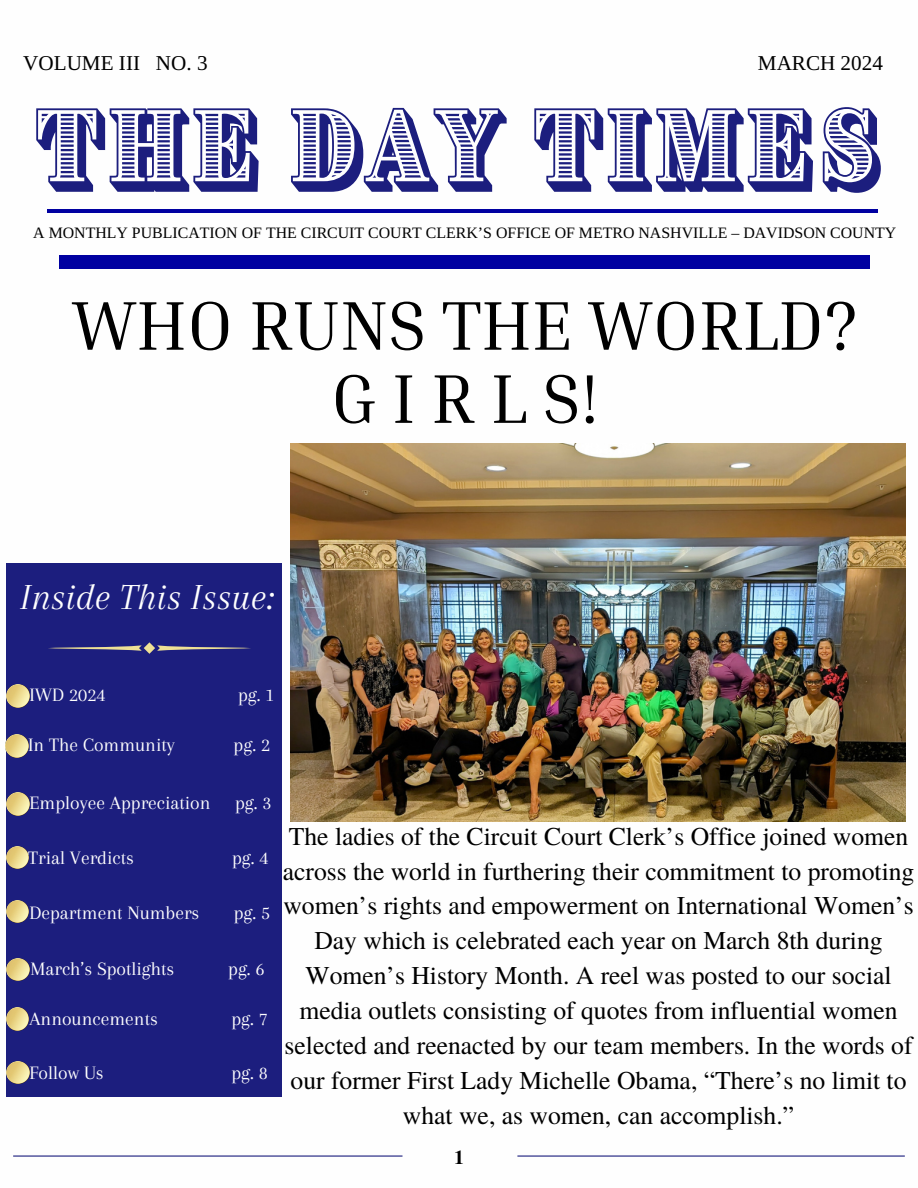
<style>
.page{position:relative;width:918px;height:1188px;background:#fff}
.page>*{position:absolute;margin:0;border:0;box-sizing:border-box;transform-origin:0 0}
.t1{font:87.15px "Brim Narrow Combined 2";color:#1c1e7e}
.t2{font:69.75px/73.2px "Inria Serif";color:#000;text-align:center}
.t3{font:italic 38.1px "Arapey";color:#fff}
.t4{font:25.65px/34.8px "Te X Gyre Termes";color:#000;text-align:center}
.t5{font:21.15px "Libra Serif Modern";color:#000}
.t6{font:700 19.8px "Te X Gyre Termes";color:#000}
.t7{font:19.65px "Arapey";color:#fefefe}
.t8{font:15.9px "Libra Serif Modern";color:#000}
</style>
<div class="page">
<hr style="left:13px;top:1155px;width:389px;height:2px;background:#1c1e7e">
<hr style="left:517px;top:1155px;width:388px;height:2px;background:#1c1e7e">
<div style="left:6px;top:563px;width:276px;height:533px;background:#1c1e7e"></div>
<img style="left:7px;top:958px;width:22px;height:23px">
<img style="left:6px;top:1008px;width:23px;height:22px">
<img style="left:6px;top:900px;width:23px;height:23px">
<div style="left:59px;top:255px;width:811px;height:14px;background:#0000a1"></div>
<hr style="left:47px;top:210px;width:831px;height:3px;background:#0000a1">
<img style="left:6px;top:846px;width:23px;height:23px">
<img style="left:7px;top:685px;width:22px;height:22px">
<svg style="left:48px;top:642px;width:203px;height:12px"></svg>
<img style="left:7px;top:1061px;width:22px;height:23px">
<img style="left:291px;top:444px;width:614px;height:378px">
<img style="left:6px;top:735px;width:22px;height:22px">
<img style="left:7px;top:793px;width:22px;height:22px">
<p class="t5" style="left:23px;top:52px;width:186px">VOLUME III NO. 3</p>
<p class="t5" style="left:758px;top:52px;width:127px">MARCH 2024</p>
<p class="t1" style="left:34px;top:84px;width:852px">THE DAY TIMES</p>
<p class="t8" style="left:33px;top:225px;width:865px">A MONTHLY PUBLICATION OF THE CIRCUIT COURT CLERK’S OFFICE OF METRO NASHVILLE – DAVIDSON COUNTY</p>
<p class="t2" style="left:72px;top:287px;width:787px">WHO RUNS THE WORLD?<br>GIRLS!</p>
<p class="t3" style="left:20px;top:576px;width:256px">Inside This Issue:</p>
<h6 class="t7" style="left:29px;top:684px;width:78px">IWD 2024</h6>
<h6 class="t7" style="left:238px;top:684px;width:38px">pg. 1</h6>
<h4 class="t7" style="left:28px;top:734px;width:148px">In The Community</h4>
<h4 class="t7" style="left:234px;top:734px;width:38px">pg. 2</h4>
<h6 class="t7" style="left:29px;top:792px;width:182px">Employee Appreciation</h6>
<h6 class="t7" style="left:235px;top:792px;width:38px">pg. 3</h6>
<h6 class="t7" style="left:28px;top:847px;width:107px">Trial Verdicts</h6>
<h6 class="t7" style="left:232px;top:847px;width:38px">pg. 4</h6>
<h6 class="t7" style="left:29px;top:902px;width:171px">Department Numbers</h6>
<h6 class="t7" style="left:234px;top:902px;width:38px">pg. 5</h6>
<h3 class="t7" style="left:30px;top:958px;width:145px">March’s Spotlights</h3>
<h3 class="t7" style="left:228px;top:958px;width:38px">pg. 6</h3>
<h6 class="t7" style="left:29px;top:1008px;width:130px">Announcements</h6>
<h6 class="t7" style="left:231px;top:1008px;width:38px">pg. 7</h6>
<h6 class="t7" style="left:29px;top:1062px;width:76px">Follow Us</h6>
<h6 class="t7" style="left:231px;top:1062px;width:38px">pg. 8</h6>
<p class="t4" style="left:283px;top:817px;width:633px">The ladies of the Circuit Court Clerk’s Office joined women across the world in furthering their commitment to promoting women’s rights and empowerment on International Women’s Day which is celebrated each year on March 8th during Women’s History Month. A reel was posted to our social media outlets consisting of quotes from influential women selected and reenacted by our team members. In the words of our former First Lady Michelle Obama, “There’s no limit to what we, as women, can accomplish.”</p>
<p class="t6" style="left:454px;top:1142px;width:11px">1</p>
</div>
